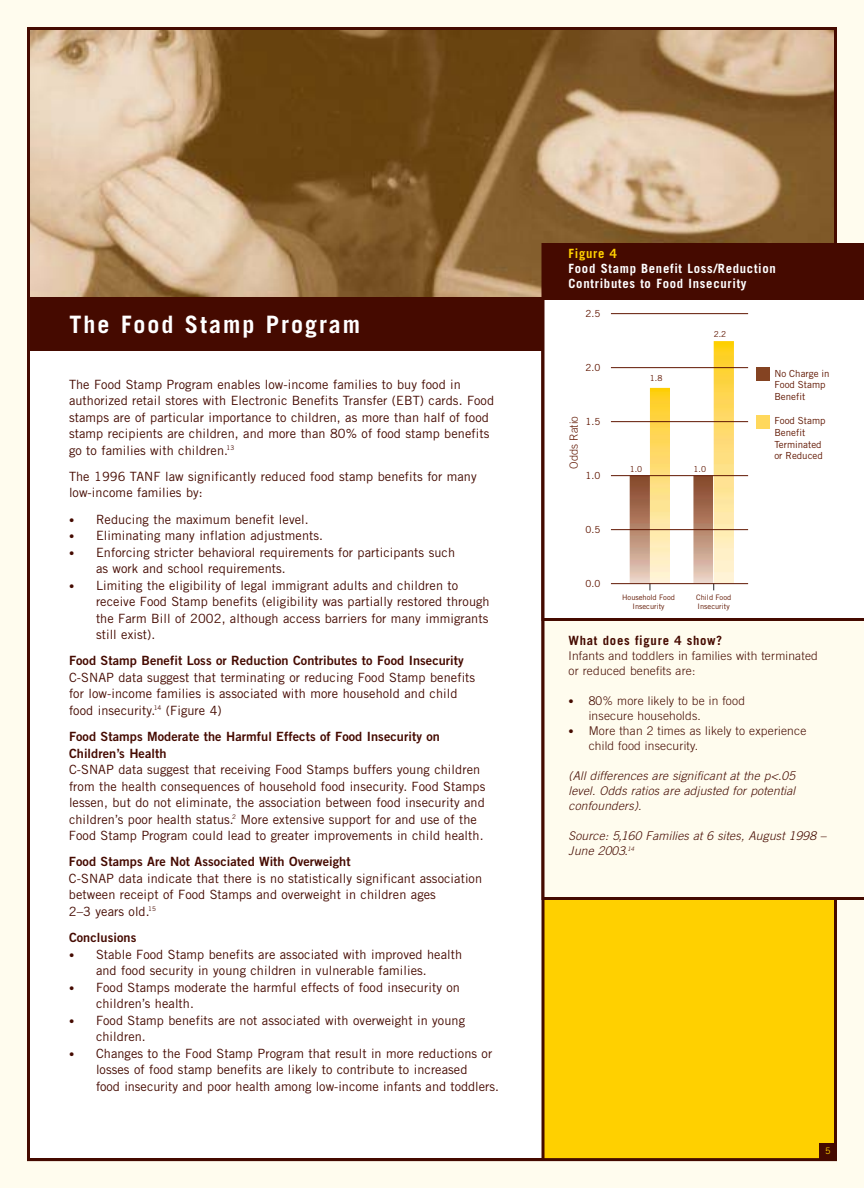
<style>
.page{position:relative;width:864px;height:1188px;background:#fffcee}
.page>*{position:absolute;margin:0;border:0;box-sizing:border-box;transform-origin:0 0}
.t1{font:700 24px "Trade Gothic";letter-spacing:.085em;color:#fff}
.t2{font:12.75px/16.5px "Trade Gothic";letter-spacing:.005em;color:#450a00}
.t3{font:12.75px/16.5px "Trade Gothic Bold Two";letter-spacing:.005em;color:#450a00}
.t4{font:700 12.75px/15px "Trade Gothic";letter-spacing:.055em;color:#fff}
.t5{font:700 12.75px "Trade Gothic";letter-spacing:.055em;color:#450a00}
.t6{font:700 12.75px "Trade Gothic";letter-spacing:.055em;color:#ffd000}
.t7{font:300 12px/15px "Trade Gothic";letter-spacing:.015em;color:#450a00}
.t8{font:italic 300 12px/15px "Trade Gothic";letter-spacing:.015em;color:#450a00;text-align:justify}
.t9{font:300 11.25px "Trade Gothic";color:#601600}
.t10{font:9.75px/11.7px "Trade Gothic";color:#601600}
.t11{font:9px "Trade Gothic";color:#ffd000}
.t12{font:8.25px "Trade Gothic";color:#601600}
.t13{font:7.5px/9px "Trade Gothic";color:#601600;text-align:center}
.s1{font-family:"Trade Gothic Bold Two";font-size:10.5px}
.s2{font-size:10.5px}
</style>
<div class="page">
<div style="left:28px;top:592px;width:808px;height:568px;background:#ffd000"></div>
<div style="left:28px;top:326px;width:515px;height:834px;background:#fff"></div>
<img style="left:31px;top:31px;width:802px;height:266px">
<div style="left:27px;top:27px;width:810px;height:315px;border:3px solid #450a00"></div>
<div style="left:28px;top:298px;width:808px;height:52px;background:#450a00"></div>
<div style="left:27px;top:297px;width:810px;height:54px;border:3px solid #450a00"></div>
<div style="left:542px;top:621px;width:322px;height:279px;background:#fffcee"></div>
<div style="left:542px;top:243px;width:322px;height:54px;background:#450a00"></div>
<svg style="left:542px;top:297px;width:322px;height:324px;background:#d4c7c4"></svg>
<div style="left:560px;top:303px;width:295px;height:313px;background:#fff"></div>
<div style="left:756px;top:368px;width:14px;height:13px;background:#844322"></div>
<img style="left:630px;top:476px;width:19px;height:107px">
<img style="left:650px;top:388px;width:19px;height:195px">
<img style="left:693px;top:476px;width:20px;height:107px">
<img style="left:714px;top:341px;width:19px;height:242px">
<hr style="left:611px;top:367px;width:137px;height:1px;background:#601600">
<hr style="left:611px;top:421px;width:137px;height:1px;background:#601600">
<hr style="left:611px;top:313px;width:137px;height:1px;background:#601600">
<hr style="left:611px;top:529px;width:137px;height:1px;background:#601600">
<hr style="left:611px;top:583px;width:137px;height:1px;background:#601600">
<hr style="left:611px;top:475px;width:137px;height:1px;background:#601600">
<div style="left:756px;top:415px;width:14px;height:14px;background:#ffd85c"></div>
<div style="left:819px;top:1143px;width:18px;height:18px;background:#450a00"></div>
<h1 class="t1" style="left:70px;top:316px;width:292px">The Food Stamp Program</h1>
<p class="t2" style="left:69px;top:377px;width:427px">The Food Stamp Program enables low-income families to buy food in authorized retail stores with Electronic Benefits Transfer (EBT) cards. Food stamps are of particular importance to children, as more than half of food stamp recipients are children, and more than 80% of food stamp benefits go to families with children.<sup>13</sup></p>
<p class="t2" style="left:69px;top:469px;width:409px">The 1996 TANF law significantly reduced food stamp benefits for many low-income families by:</p>
<p class="t2" style="left:69px;top:512px;width:241px"><span class="s1">•</span> Reducing the maximum benefit level.</p>
<p class="t2" style="left:69px;top:529px;width:256px"><span class="s1">•</span> Eliminating many inflation adjustments.</p>
<p class="t2" style="left:96px;top:545px;width:361px;text-indent:-27px"><span class="s1">•</span> Enforcing stricter behavioral requirements for participants such as work and school requirements.</p>
<p class="t2" style="left:96px;top:578px;width:395px;text-indent:-27px"><span class="s1">•</span> Limiting the eligibility of legal immigrant adults and children to receive Food Stamp benefits (eligibility was partially restored through the Farm Bill of 2002, although access barriers for many immigrants still exist).</p>
<p class="t3" style="left:69px;top:654px;width:396px">Food Stamp Benefit Loss or Reduction Contributes to Food Insecurity</p>
<p class="t2" style="left:69px;top:670px;width:408px">C-SNAP data suggest that terminating or reducing Food Stamp benefits for low-income families is associated with more household and child food insecurity.<sup>14</sup> (Figure 4)</p>
<p class="t3" style="left:69px;top:729px;width:373px">Food Stamps Moderate the Harmful Effects of Food Insecurity on<br>Children’s Health</p>
<p class="t2" style="left:69px;top:762px;width:418px">C-SNAP data suggest that receiving Food Stamps buffers young children from the health consequences of household food insecurity. Food Stamps lessen, but do not eliminate, the association between food insecurity and children’s poor health status.<sup>2</sup> More extensive support for and use of the Food Stamp Program could lead to greater improvements in child health.</p>
<p class="t3" style="left:69px;top:855px;width:283px">Food Stamps Are Not Associated With Overweight</p>
<p class="t2" style="left:69px;top:871px;width:415px">C-SNAP data indicate that there is no statistically significant association between receipt of Food Stamps and overweight in children ages<br>2–3 years old.<sup>15</sup></p>
<p class="t3" style="left:69px;top:930px;width:69px">Conclusions</p>
<p class="t2" style="left:96px;top:947px;width:368px;text-indent:-27px"><span class="s1">•</span> Stable Food Stamp benefits are associated with improved health and food security in young children in vulnerable families.</p>
<p class="t2" style="left:96px;top:980px;width:366px;text-indent:-27px"><span class="s1">•</span> Food Stamps moderate the harmful effects of food insecurity on children’s health.</p>
<p class="t2" style="left:96px;top:1013px;width:371px;text-indent:-27px"><span class="s1">•</span> Food Stamp benefits are not associated with overweight in young children.</p>
<p class="t2" style="left:96px;top:1046px;width:404px;text-indent:-27px"><span class="s1">•</span> Changes to the Food Stamp Program that result in more reductions or losses of food stamp benefits are likely to contribute to increased<br>food insecurity and poor health among low-income infants and toddlers.</p>
<p class="t6" style="left:568px;top:249px;width:50px">Figure 4</p>
<p class="t4" style="left:568px;top:262px;width:209px">Food Stamp Benefit Loss/Reduction<br>Contributes to Food Insecurity</p>
<p class="t10" style="left:585px;top:308px;width:16px">2.5</p>
<p class="t10" style="left:585px;top:362px;width:16px">2.0</p>
<p class="t9" style="left:570px;top:469px;width:54px;rotate:-90deg">Odds Ratio</p>
<p class="t10" style="left:585px;top:416px;width:16px">1.5</p>
<p class="t10" style="left:585px;top:470px;width:16px">1.0</p>
<p class="t10" style="left:585px;top:524px;width:16px">0.5</p>
<p class="t10" style="left:585px;top:578px;width:16px">0.0</p>
<p class="t12" style="left:650px;top:375px;width:14px">1.8</p>
<p class="t12" style="left:714px;top:331px;width:14px">2.2</p>
<p class="t12" style="left:630px;top:466px;width:14px">1.0</p>
<p class="t12" style="left:693px;top:466px;width:14px">1.0</p>
<p class="t13" style="left:622px;top:594px;width:54px">Household Food<br>Insecurity</p>
<p class="t13" style="left:696px;top:594px;width:37px;text-align:left">Child Food<br>Insecurity</p>
<p class="t10" style="left:774px;top:368px;width:57px">No Charge in<br>Food Stamp<br>Benefit</p>
<p class="t10" style="left:774px;top:416px;width:53px">Food Stamp<br>Benefit<br>Terminated or Reduced</p>
<p class="t5" style="left:568px;top:636px;width:155px">What does figure 4 show?</p>
<p class="t7" style="left:568px;top:649px;width:251px">Infants and toddlers in families with terminated or reduced benefits are:</p>
<p class="t7" style="left:589px;top:694px;width:158px;text-indent:-20px"><span class="s2">•</span> 80% more likely to be in food insecure households.</p>
<p class="t7" style="left:589px;top:724px;width:219px;text-indent:-20px"><span class="s2">•</span> More than 2 times as likely to experience child food insecurity.</p>
<p class="t8" style="left:568px;top:769px;width:228px">(All differences are significant at the p&lt;.05 level. Odds ratios are adjusted for potential confounders).</p>
<p class="t8" style="left:568px;top:829px;width:259px">Source: 5,160 Families at 6 sites, August 1998 –<br>June 2003.<sup>14</sup></p>
<p class="t11" style="left:825px;top:1148px;width:7px">5</p>
</div>
